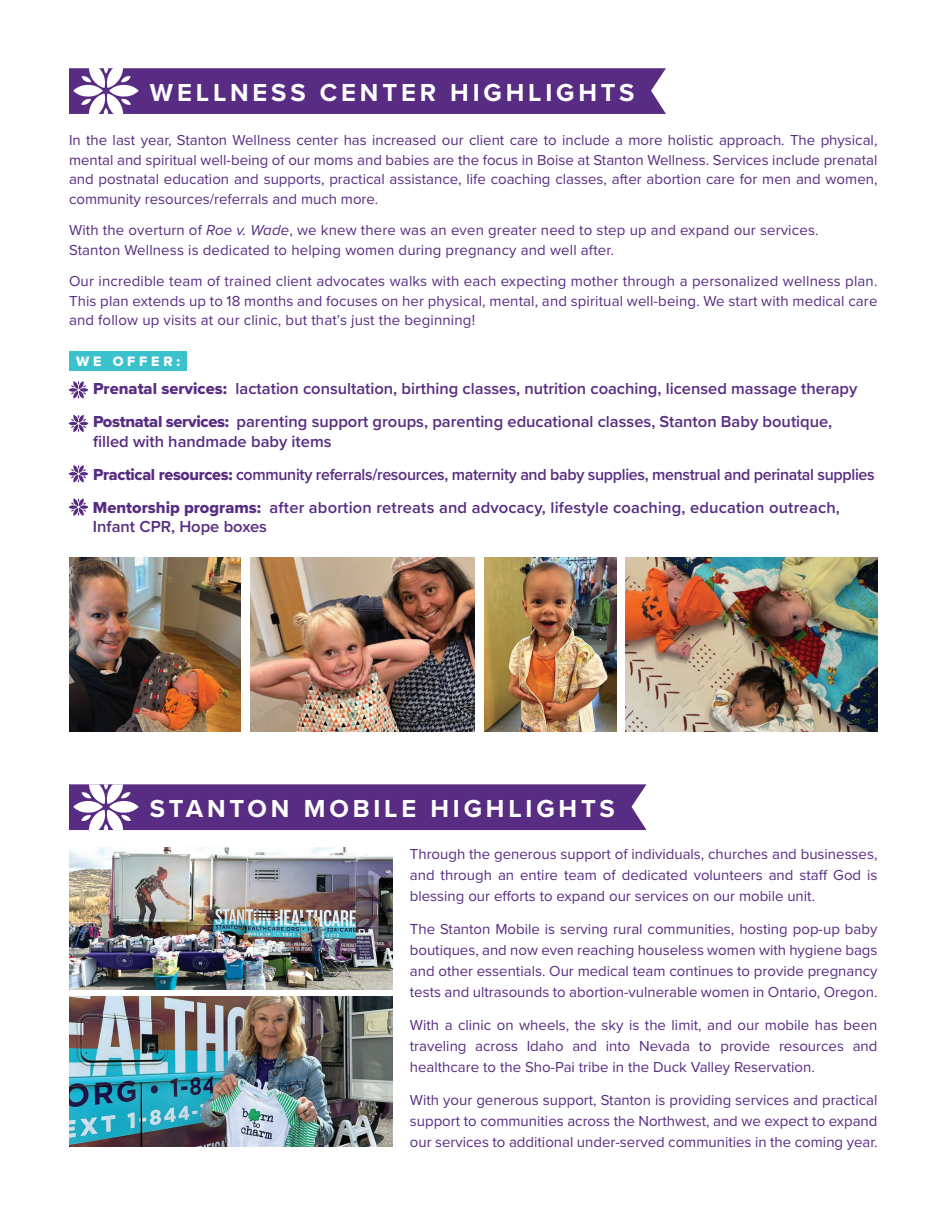
<style>
.page{position:relative;width:945px;height:1215px;background:#fff}
.page>*{position:absolute;margin:0;border:0;box-sizing:border-box;transform-origin:0 0}
.t1{font:700 25.5px "Proxima Nova";letter-spacing:.15em;color:#fff}
.t2{font:600 16.5px/33px "Proxima Nova";color:#582c82}
.t3{font:15px/21px "Proxima Nova";color:#582c82;text-align:justify}
.t4{font:14.1px "Proxima Nova Extrabld";letter-spacing:.265em;color:#fff}
.s1{font-style:italic}
.s2{font-family:"Proxima Nova Extrabld";font-weight:400}
</style>
<div class="page">
<svg style="left:69px;top:68px;width:597px;height:46px;background:#633a8a"></svg>
<svg style="left:69px;top:784px;width:577px;height:46px;background:#643c8b"></svg>
<div style="left:69px;top:351px;width:118px;height:19px;background:#3bc1cc"></div>
<svg style="left:69px;top:381px;width:20px;height:18px"></svg>
<svg style="left:69px;top:415px;width:20px;height:17px"></svg>
<svg style="left:69px;top:465px;width:20px;height:17px"></svg>
<svg style="left:69px;top:498px;width:20px;height:18px"></svg>
<img style="left:70px;top:557px;width:171px;height:174px">
<img style="left:625px;top:557px;width:252px;height:174px">
<img style="left:250px;top:557px;width:225px;height:174px">
<img style="left:484px;top:557px;width:132px;height:174px">
<img style="left:70px;top:848px;width:323px;height:142px">
<img style="left:70px;top:996px;width:323px;height:151px">
<h1 class="t1" style="left:150px;top:73px;width:486px">WELLNESS CENTER HIGHLIGHTS</h1>
<p class="t3" style="left:69px;top:130px;width:810px;line-height:19.5px">In the last year, Stanton Wellness center has increased our client care to include a more holistic approach. The physical, mental and spiritual well-being of our moms and babies are the focus in Boise at Stanton Wellness. Services include prenatal and postnatal education and supports, practical assistance, life coaching classes, after abortion care for men and women, community resources/referrals and much more.</p>
<p class="t3" style="left:69px;top:220px;width:751px;line-height:19.5px">With the overturn of <span class="s1">Roe v. Wade</span>, we knew there was an even greater need to step up and expand our services.<br>Stanton Wellness is dedicated to helping women during pregnancy and well after.</p>
<p class="t3" style="left:69px;top:271px;width:810px;line-height:19.5px">Our incredible team of trained client advocates walks with each expecting mother through a personalized wellness plan.<br>This plan extends up to 18 months and focuses on her physical, mental, and spiritual well-being. We start with medical care and follow up visits at our clinic, but that’s just the beginning!</p>
<p class="t4" style="left:76px;top:351px;width:105px">WE OFFER:</p>
<p class="t2" style="left:93px;top:372px;width:766px"><span class="s2">Prenatal services:</span> lactation consultation, birthing classes, nutrition coaching, licensed massage therapy<br><span class="s2">Postnatal services:</span> parenting support groups, parenting educational classes, Stanton Baby boutique,</p>
<p class="t2" style="left:93px;top:424px;width:783px">filled with handmade baby items<br><span class="s2">Practical resources:</span> community referrals/resources, maternity and baby supplies, menstrual and perinatal supplies<br><span class="s2">Mentorship programs:</span> after abortion retreats and advocacy, lifestyle coaching, education outreach,</p>
<p class="t2" style="left:93px;top:510px;width:176px">Infant CPR, Hope boxes</p>
<h1 class="t1" style="left:150px;top:789px;width:466px">STANTON MOBILE HIGHLIGHTS</h1>
<p class="t3" style="left:410px;top:843px;width:469px">Through the generous support of individuals, churches and businesses, and through an entire team of dedicated volunteers and staff God is blessing our efforts to expand our services on our mobile unit.</p>
<p class="t3" style="left:410px;top:918px;width:469px">The Stanton Mobile is serving rural communities, hosting pop-up baby boutiques, and now even reaching houseless women with hygiene bags and other essentials. Our medical team continues to provide pregnancy tests and ultrasounds to abortion-vulnerable women in Ontario, Oregon.</p>
<p class="t3" style="left:410px;top:1014px;width:469px">With a clinic on wheels, the sky is the limit, and our mobile has been traveling across Idaho and into Nevada to provide resources and healthcare to the Sho-Pai tribe in the Duck Valley Reservation.</p>
<p class="t3" style="left:410px;top:1089px;width:469px">With your generous support, Stanton is providing services and practical support to communities across the Northwest, and we expect to expand our services to additional under-served communities in the coming year.</p>
</div>
